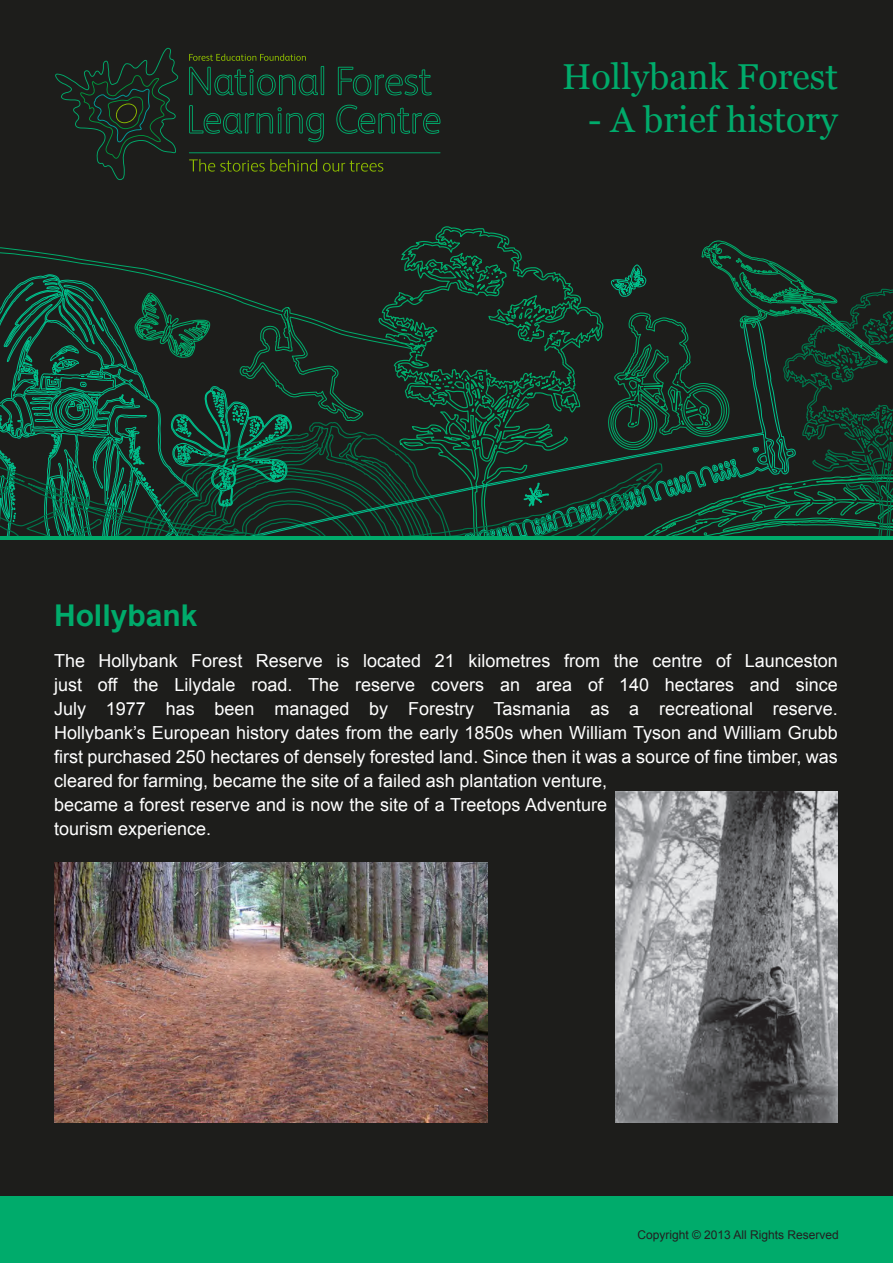
<style>
.page{position:relative;width:893px;height:1263px;background:#1d1d1b}
.page>*{position:absolute;margin:0;border:0;box-sizing:border-box;transform-origin:0 0}
.Main-Heading{font:36px "Georgia";color:#00ab6b}
.Content_-_Heading{font:700 30px "Arial";color:#00ab6b}
.Content_-_Body__Whit{font:18px/24px "Arial";color:#fff}
.t1{font:12px "Arial";color:#231f20}
</style>
<div class="page">
<svg style="left:338px;top:67px;width:94px;height:28px"></svg>
<svg style="left:189px;top:105px;width:135px;height:37px"></svg>
<svg style="left:336px;top:105px;width:104px;height:29px"></svg>
<svg style="left:189px;top:54px;width:135px;height:41px"></svg>
<svg style="left:189px;top:159px;width:128px;height:13px"></svg>
<svg style="left:323px;top:161px;width:60px;height:11px"></svg>
<hr style="left:189px;top:152px;width:251px;height:1px;background:#00ab6b">
<svg style="left:55px;top:48px;width:124px;height:132px"></svg>
<div style="left:0;top:1196px;width:893px;height:67px;background:#00ab6b"></div>
<hr style="left:0;top:536px;width:893px;height:3px;background:#00ab6b">
<svg style="left:0;top:226px;width:602px;height:310px"></svg>
<svg style="left:523px;top:477px;width:26px;height:30px"></svg>
<svg style="left:602px;top:240px;width:291px;height:296px"></svg>
<svg style="left:0;top:278px;width:453px;height:258px"></svg>
<img style="left:616px;top:791px;width:222px;height:332px">
<img style="left:54px;top:863px;width:433px;height:260px">
<p class="Main-Heading" style="left:562px;top:51px;width:277px">Hollybank Forest</p>
<p class="Main-Heading" style="left:588px;top:94px;width:251px">- A brief history</p>
<p class="Content_-_Heading" style="left:54px;top:596px;width:145px">Hollybank</p>
<p class="Content_-_Body__Whit" style="left:54px;top:649px;width:785px">The Hollybank Forest Reserve is located 21 kilometres from the centre of Launceston just off the Lilydale road. The reserve covers an area of 140 hectares and since July 1977 has been managed by Forestry Tasmania as a recreational reserve.<br>Hollybank’s European history dates from the early 1850s when William Tyson and William Grubb first purchased 250 hectares of densely forested land. Since then it was a source of fine timber, was cleared for farming, became the site of a failed ash plantation venture,<br>became a forest reserve and is now the site of a Treetops Adventure<br>tourism experience.</p>
<p class="t1" style="left:637px;top:1227px;width:203px">Copyright © 2013 All Rights Reserved</p>
</div>
